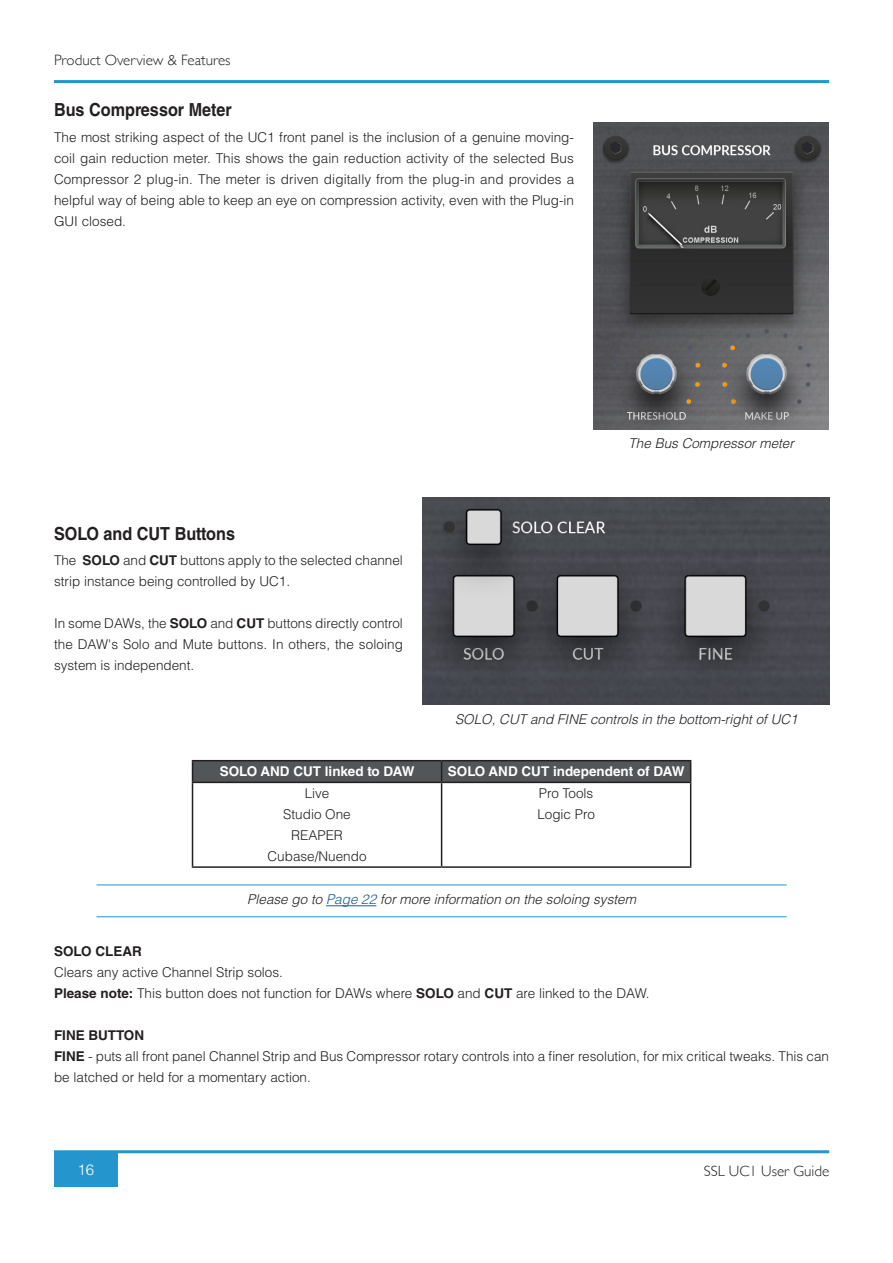
<style>
.page{position:relative;width:893px;height:1263px;background:#fff}
.page>*{position:absolute;margin:0;border:0;box-sizing:border-box;transform-origin:0 0}
.Heading_2{font:700 18px "Helvetica LT Std";color:#231f20;scale:.9 1}
.t1{font:300 15px "Gill Sans";color:#231f20}
.t2{font:300 15px "Helvetica LT Std";color:#fff}
.t3{font:300 13.5px/21px "Helvetica LT Std";color:#231f20;text-align:justify}
.Captions{font:italic 300 13.5px "Helvetica LT Std";color:#231f20}
.Notes{font:italic 300 13.5px "Helvetica LT Std";color:#231f20}
.t4{font:700 13.5px "Helvetica LT Std";color:#fff}
.t5{font:700 13.5px "Helvetica LT Std";color:#231f20}
.s1{font-weight:700}
.s2{color:#175d9e}
</style>
<div class="page">
<hr style="left:54px;top:80px;width:775px;height:3px;background:#2595ce">
<div style="left:54px;top:1152px;width:64px;height:34px;background:#2595ce"></div>
<hr style="left:54px;top:1150px;width:775px;height:3px;background:#2595ce">
<hr style="left:97px;top:884px;width:690px;height:1px;background:#2595ce">
<hr style="left:97px;top:916px;width:690px;height:1px;background:#2595ce">
<hr style="left:326px;top:905px;width:50px;height:1px;background:#175d9e">
<hr style="left:192px;top:783px;width:1px;height:83px;background:#231f20">
<hr style="left:441px;top:783px;width:1px;height:83px;background:#231f20">
<hr style="left:690px;top:783px;width:1px;height:83px;background:#231f20">
<hr style="left:192px;top:866px;width:250px;height:2px;background:#231f20">
<hr style="left:442px;top:866px;width:249px;height:2px;background:#231f20">
<hr style="left:192px;top:760px;width:250px;height:1px;background:#231f20">
<hr style="left:442px;top:760px;width:249px;height:1px;background:#231f20">
<svg style="left:192px;top:761px;width:499px;height:21px;background:#4f5355"></svg>
<hr style="left:192px;top:782px;width:250px;height:1px;background:#231f20">
<hr style="left:442px;top:782px;width:249px;height:1px;background:#231f20">
<img style="left:593px;top:123px;width:235px;height:306px">
<img style="left:422px;top:497px;width:407px;height:207px">
<p class="t1" style="left:54px;top:48px;width:178px">Product Overview &amp; Features</p>
<p class="Heading_2" style="left:54px;top:99px;width:199px">Bus Compressor Meter</p>
<p class="t3" style="left:54px;top:126px;width:522px">The most striking aspect of the UC1 front panel is the inclusion of a genuine moving&shy;coil gain reduction meter. This shows the gain reduction activity of the selected Bus Compressor 2 plug-in. The meter is driven digitally from the plug-in and provides a helpful way of being able to keep an eye on compression activity, even with the Plug-in GUI closed.</p>
<p class="Heading_2" style="left:54px;top:522px;width:203px">SOLO and CUT Buttons</p>
<p class="t3" style="left:54px;top:549px;width:350px">The <span class="s1">SOLO</span> and <span class="s1">CUT</span> buttons apply to the selected channel strip instance being controlled by UC1.</p>
<p class="t3" style="left:54px;top:612px;width:350px">In some DAWs, the <span class="s1">SOLO</span> and <span class="s1">CUT</span> buttons directly control the DAW's Solo and Mute buttons. In others, the soloing system is independent.</p>
<p class="Captions" style="left:628px;top:435px;width:167px">The Bus Compressor meter</p>
<p class="Captions" style="left:455px;top:710px;width:344px">SOLO, CUT and FINE controls in the bottom-right of UC1</p>
<p class="t4" style="left:220px;top:763px;width:196px">SOLO AND CUT linked to DAW</p>
<p class="t4" style="left:448px;top:763px;width:238px">SOLO AND CUT independent of DAW</p>
<p class="t3" style="left:305px;top:783px;width:26px">Live</p>
<p class="t3" style="left:283px;top:804px;width:69px">Studio One</p>
<p class="t3" style="left:291px;top:825px;width:53px">REAPER</p>
<p class="t3" style="left:268px;top:846px;width:101px">Cubase/Nuendo</p>
<p class="t3" style="left:539px;top:783px;width:56px">Pro Tools</p>
<p class="t3" style="left:537px;top:804px;width:59px">Logic Pro</p>
<p class="Notes" style="left:247px;top:891px;width:390px">Please go to <span class="s2">Page 22</span> for more information on the soloing system</p>
<p class="t5" style="left:54px;top:943px;width:89px">SOLO CLEAR</p>
<p class="t3" style="left:54px;top:962px;width:230px">Clears any active Channel Strip solos.</p>
<p class="t3" style="left:54px;top:983px;width:597px"><span class="s1">Please note:</span> This button does not function for DAWs where <span class="s1">SOLO</span> and <span class="s1">CUT</span> are linked to the DAW.</p>
<p class="t5" style="left:54px;top:1027px;width:92px">FINE BUTTON</p>
<p class="t3" style="left:54px;top:1046px;width:777px"><span class="s1">FINE</span> - puts all front panel Channel Strip and Bus Compressor rotary controls into a finer resolution, for mix critical tweaks. This can be latched or held for a momentary action.</p>
<p class="t2" style="left:78px;top:1160px;width:18px">16</p>
<p class="t1" style="left:704px;top:1159px;width:127px">SSL UC1 User Guide</p>
</div>
